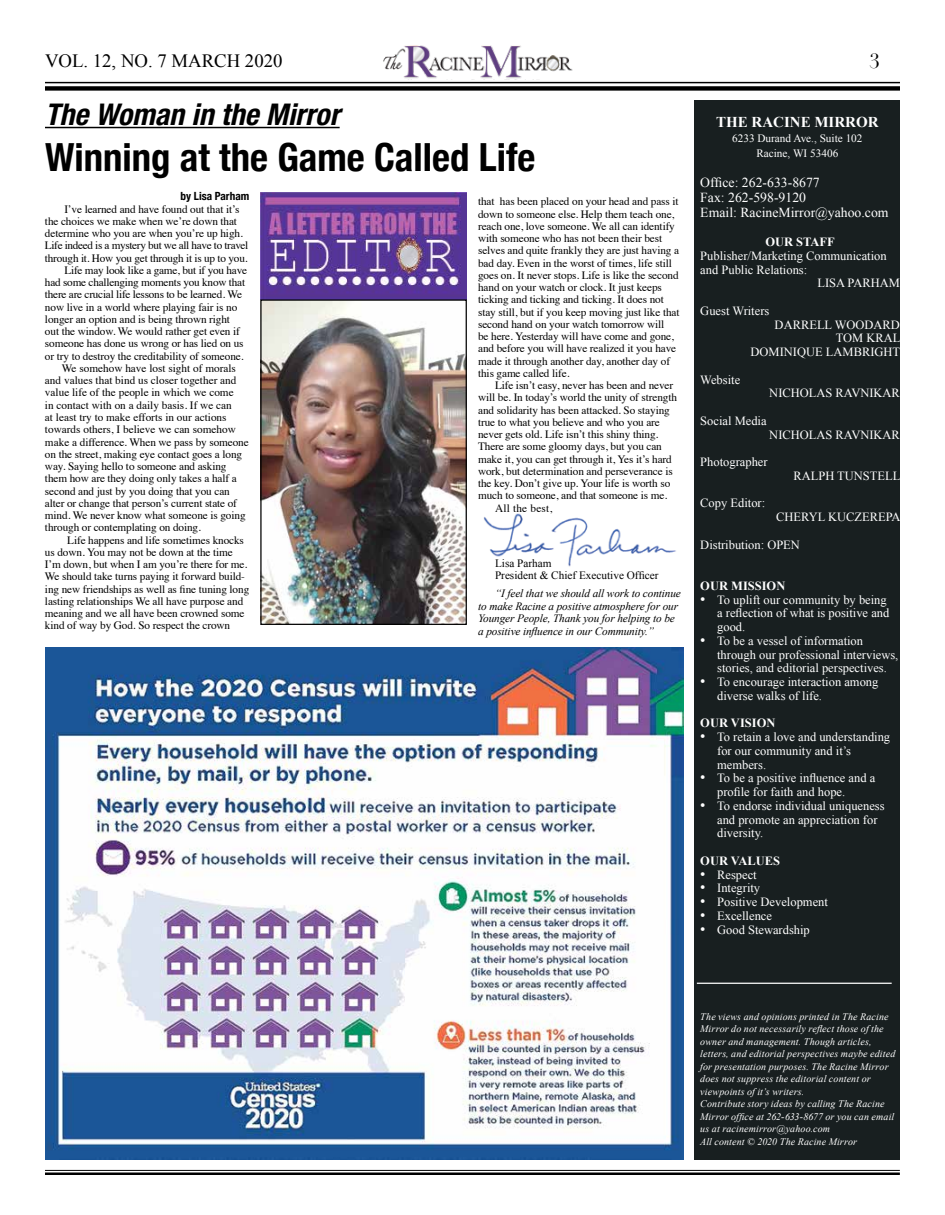
<style>
.page{position:relative;width:945px;height:1215px;background:#fff}
.page>*{position:absolute;margin:0;border:0;box-sizing:border-box;transform-origin:0 0}
.t1{font:700 condensed 38.75px "Helvetica Neue";color:#000}
.t2{font:italic 700 condensed 30px "Helvetica Neue";color:#000}
.t3{font:20px "Didot";color:#000}
.t4{font:18.75px "Times New Roman";color:#000}
.t5{font:700 15px "Times New Roman";color:#fff}
.t6{font:13.75px/15px "Times New Roman";color:#fff}
.t7{font:12.5px/13.8px "Times New Roman";color:#fff}
.t8{font:700 12.5px "Times New Roman";color:#fff}
.t9{font:11.25px/12.2px "Times";letter-spacing:-.01em;color:#000}
.t10{font:italic 11.25px/12.5px "Times New Roman";letter-spacing:-.01em;color:#000}
.t11{font:11.25px/12.5px "Times New Roman";color:#000}
.t12{font:11.25px "Times";letter-spacing:-.03em;color:#000}
.t13{font:11.25px/15px "Times New Roman";color:#fff;text-align:center}
.t14{font:700 condensed 11.25px "Helvetica Neue";color:#000}
.t15{font:11.25px "Times";letter-spacing:.02em;color:#000}
.t16{font:italic 10px/12.5px "Times New Roman";letter-spacing:.015em;color:#fff}
.s1{font-size:15px}
</style>
<div class="page">
<img style="left:383px;top:45px;width:190px;height:33px">
<hr style="left:45px;top:82px;width:855px;height:1px;background:#000">
<div style="left:45px;top:86px;width:855px;height:5px;background:#000"></div>
<hr style="left:45px;top:1170px;width:855px;height:1px;background:#000">
<hr style="left:45px;top:1172px;width:855px;height:3px;background:#000">
<img style="left:483px;top:513px;width:193px;height:54px">
<div style="left:695px;top:101px;width:205px;height:1059px;background:#181f20"></div>
<hr style="left:697px;top:983px;width:195px;height:1px;background:#fff">
<hr style="left:45px;top:127px;width:295px;height:1px;background:#000">
<img style="left:261px;top:193px;width:205px;height:430px">
<div style="left:260px;top:299px;width:207px;height:326px;border:1px solid #000"></div>
<img style="left:45px;top:647px;width:639px;height:513px">
<h3 class="t4" style="left:45px;top:48px;width:239px">VOL. 12, NO. 7 MARCH 2020</h3>
<h3 class="t3" style="left:869px;top:49px;width:12px">3</h3>
<h2 class="t2" style="left:45px;top:96px;width:296px">The Woman in the Mirror</h2>
<h1 class="t1" style="left:45px;top:125px;width:492px">Winning at the Game Called Life</h1>
<p class="t9" style="left:478px;top:194px;width:203px">that has been placed on your head and pass it down to someone else. Help them teach one, reach one, love someone. We all can identify with someone who has not been their best selves and quite frankly they are just having a bad day. Even in the worst of times, life still goes on. It never stops. Life is like the second hand on your watch or clock. It just keeps ticking and ticking and ticking. It does not stay still, but if you keep moving just like that second hand on your watch tomorrow will<br>be here. Yesterday will have come and gone, and before you will have realized it you have made it through another day, another day of this game called life.</p>
<p class="t9" style="left:495px;top:378px;width:180px">Life isn’t easy, never has been and never</p>
<p class="t9" style="left:478px;top:390px;width:200px">will be. In today’s world the unity of strength</p>
<p class="t9" style="left:478px;top:403px;width:193px">and solidarity has been attacked. So staying</p>
<p class="t9" style="left:478px;top:415px;width:183px">true to what you believe and who you are</p>
<p class="t9" style="left:478px;top:427px;width:182px">never gets old. Life isn’t this shiny thing.</p>
<p class="t9" style="left:478px;top:439px;width:185px">There are some gloomy days, but you can</p>
<p class="t9" style="left:478px;top:452px;width:195px">make it, you can get through it, Yes it’s hard</p>
<p class="t9" style="left:478px;top:464px;width:196px">work, but determination and perseverance is</p>
<p class="t9" style="left:478px;top:476px;width:194px">the key. Don’t give up. Your life is worth so</p>
<p class="t9" style="left:478px;top:489px;width:191px">much to someone, and that someone is me.</p>
<p class="t15" style="left:495px;top:497px;width:59px">All the best,</p>
<p class="t14" style="left:181px;top:187px;width:70px">by Lisa Parham</p>
<p class="t9" style="left:64px;top:202px;width:177px">I’ve learned and have found out that it’s</p>
<p class="t9" style="left:45px;top:214px;width:194px">the choices we make when we’re down that</p>
<p class="t9" style="left:45px;top:226px;width:199px">determine who you are when you’re up high.</p>
<p class="t12" style="left:45px;top:235px;width:205px">Life indeed is a mystery but we all have to travel</p>
<p class="t9" style="left:45px;top:251px;width:204px">through it. How you get through it is up to you.</p>
<p class="t9" style="left:64px;top:263px;width:184px">Life may look like a game, but if you have</p>
<p class="t9" style="left:45px;top:275px;width:202px">had some challenging moments you know that</p>
<p class="t9" style="left:45px;top:288px;width:199px">there are crucial life lessons to be learned. We</p>
<p class="t9" style="left:45px;top:300px;width:194px">now live in a world where playing fair is no</p>
<p class="t9" style="left:45px;top:312px;width:187px">longer an option and is being thrown right</p>
<p class="t9" style="left:45px;top:324px;width:196px">out the window. We would rather get even if</p>
<p class="t9" style="left:45px;top:337px;width:200px">someone has done us wrong or has lied on us</p>
<p class="t9" style="left:45px;top:349px;width:200px">or try to destroy the creditability of someone.</p>
<p class="t9" style="left:62px;top:361px;width:176px">We somehow have lost sight of morals</p>
<p class="t9" style="left:45px;top:373px;width:193px">and values that bind us closer together and</p>
<p class="t9" style="left:45px;top:386px;width:190px">value life of the people in which we come</p>
<p class="t9" style="left:45px;top:398px;width:188px">in contact with on a daily basis. If we can</p>
<p class="t9" style="left:45px;top:410px;width:183px">at least try to make efforts in our actions</p>
<p class="t9" style="left:45px;top:422px;width:192px">towards others, I believe we can somehow</p>
<p class="t9" style="left:45px;top:435px;width:205px">make a difference. When we pass by someone</p>
<p class="t9" style="left:45px;top:447px;width:199px">on the street, making eye contact goes a long</p>
<p class="t9" style="left:45px;top:459px;width:183px">way. Saying hello to someone and asking</p>
<p class="t9" style="left:45px;top:471px;width:193px">them how are they doing only takes a half a</p>
<p class="t9" style="left:45px;top:484px;width:186px">second and just by you doing that you can</p>
<p class="t9" style="left:45px;top:496px;width:194px">alter or change that person’s current state of</p>
<p class="t9" style="left:45px;top:508px;width:202px">mind. We never know what someone is going</p>
<p class="t9" style="left:45px;top:520px;width:157px">through or contemplating on doing.</p>
<p class="t9" style="left:67px;top:533px;width:178px">Life happens and life sometimes knocks</p>
<p class="t9" style="left:45px;top:545px;width:189px">us down. You may not be down at the time</p>
<p class="t9" style="left:45px;top:557px;width:204px">I’m down, but when I am you’re there for me.</p>
<p class="t9" style="left:45px;top:569px;width:202px">We should take turns paying it forward build-</p>
<p class="t9" style="left:45px;top:582px;width:206px">ing new friendships as well as fine tuning long</p>
<p class="t9" style="left:45px;top:594px;width:200px">lasting relationships We all have purpose and</p>
<p class="t9" style="left:45px;top:606px;width:201px">meaning and we all have been crowned some</p>
<p class="t9" style="left:45px;top:618px;width:187px">kind of way by God. So respect the crown</p>
<p class="t11" style="left:495px;top:556px;width:165px">Lisa Parham<br>President &amp; Chief Executive Officer</p>
<p class="t10" style="left:478px;top:587px;width:204px;text-indent:17px">“I feel that we should all work to continue to make Racine a positive atmosphere for our Younger People, Thank you for helping to be a positive influence in our Community.”</p>
<h3 class="t5" style="left:716px;top:112px;width:164px">THE RACINE MIRROR</h3>
<p class="t13" style="left:732px;top:131px;width:132px">6233 Durand Ave., Suite 102<br>Racine, WI 53406</p>
<p class="t6" style="left:700px;top:175px;width:190px">Office: 262-633-8677<br>Fax: 262-598-9120<br>Email: RacineMirror@yahoo.com</p>
<p class="t8" style="left:765px;top:233px;width:71px">OUR STAFF</p>
<p class="t7" style="left:700px;top:249px;width:188px">Publisher/Marketing Communication</p>
<p class="t7" style="left:700px;top:262px;width:108px">and Public Relations:</p>
<p class="t7" style="left:817px;top:276px;width:84px">LISA PARHAM</p>
<p class="t7" style="left:700px;top:304px;width:71px">Guest Writers</p>
<p class="t7" style="left:751px;top:317px;width:151px;text-align:right">DARRELL WOODARD<br>TOM KRAL<br>DOMINIQUE LAMBRIGHT</p>
<p class="t7" style="left:700px;top:372px;width:41px">Website</p>
<p class="t7" style="left:769px;top:386px;width:132px">NICHOLAS RAVNIKAR</p>
<p class="t7" style="left:700px;top:414px;width:68px">Social Media</p>
<p class="t7" style="left:769px;top:427px;width:132px">NICHOLAS RAVNIKAR</p>
<p class="t7" style="left:700px;top:455px;width:69px">Photographer</p>
<p class="t7" style="left:793px;top:469px;width:109px">RALPH TUNSTELL</p>
<p class="t7" style="left:700px;top:496px;width:66px">Copy Editor:</p>
<p class="t7" style="left:776px;top:510px;width:126px">CHERYL KUCZEREPA</p>
<p class="t7" style="left:700px;top:537px;width:101px">Distribution: OPEN</p>
<p class="t8" style="left:700px;top:577px;width:87px">OUR MISSION</p>
<p class="t7" style="left:717px;top:592px;width:174px;text-indent:-17px"><span class="s1">•</span> To uplift our community by being a reflection of what is positive and good.</p>
<p class="t7" style="left:717px;top:634px;width:183px;text-indent:-17px"><span class="s1">•</span> To be a vessel of information through our professional interviews, stories, and editorial perspectives.</p>
<p class="t7" style="left:717px;top:675px;width:163px;text-indent:-17px"><span class="s1">•</span> To encourage interaction among diverse walks of life.</p>
<p class="t8" style="left:700px;top:715px;width:77px">OUR VISION</p>
<p class="t7" style="left:717px;top:730px;width:175px;text-indent:-17px"><span class="s1">•</span> To retain a love and understanding for our community and it’s members.</p>
<p class="t7" style="left:717px;top:771px;width:160px;text-indent:-17px"><span class="s1">•</span> To be a positive influence and a profile for faith and hope.</p>
<p class="t7" style="left:717px;top:799px;width:169px;text-indent:-17px"><span class="s1">•</span> To endorse individual uniqueness and promote an appreciation for diversity.</p>
<p class="t8" style="left:700px;top:852px;width:81px">OUR VALUES</p>
<p class="t7" style="left:700px;top:867px;width:58px"><span class="s1">•</span> Respect</p>
<p class="t7" style="left:700px;top:881px;width:61px"><span class="s1">•</span> Integrity</p>
<p class="t7" style="left:700px;top:895px;width:129px"><span class="s1">•</span> Positive Development</p>
<p class="t7" style="left:700px;top:909px;width:73px"><span class="s1">•</span> Excellence</p>
<p class="t7" style="left:700px;top:922px;width:111px"><span class="s1">•</span> Good Stewardship</p>
<p class="t16" style="left:700px;top:1010px;width:197px">The views and opinions printed in The Racine Mirror do not necessarily reflect those of the owner and management. Though articles, letters, and editorial perspectives maybe edited for presentation purposes. The Racine Mirror does not suppress the editorial content or viewpoints of it’s writers.<br>Contribute story ideas by calling The Racine Mirror office at 262-633-8677 or you can email us at racinemirror@yahoo.com<br>All content © 2020 The Racine Mirror</p>
</div>
